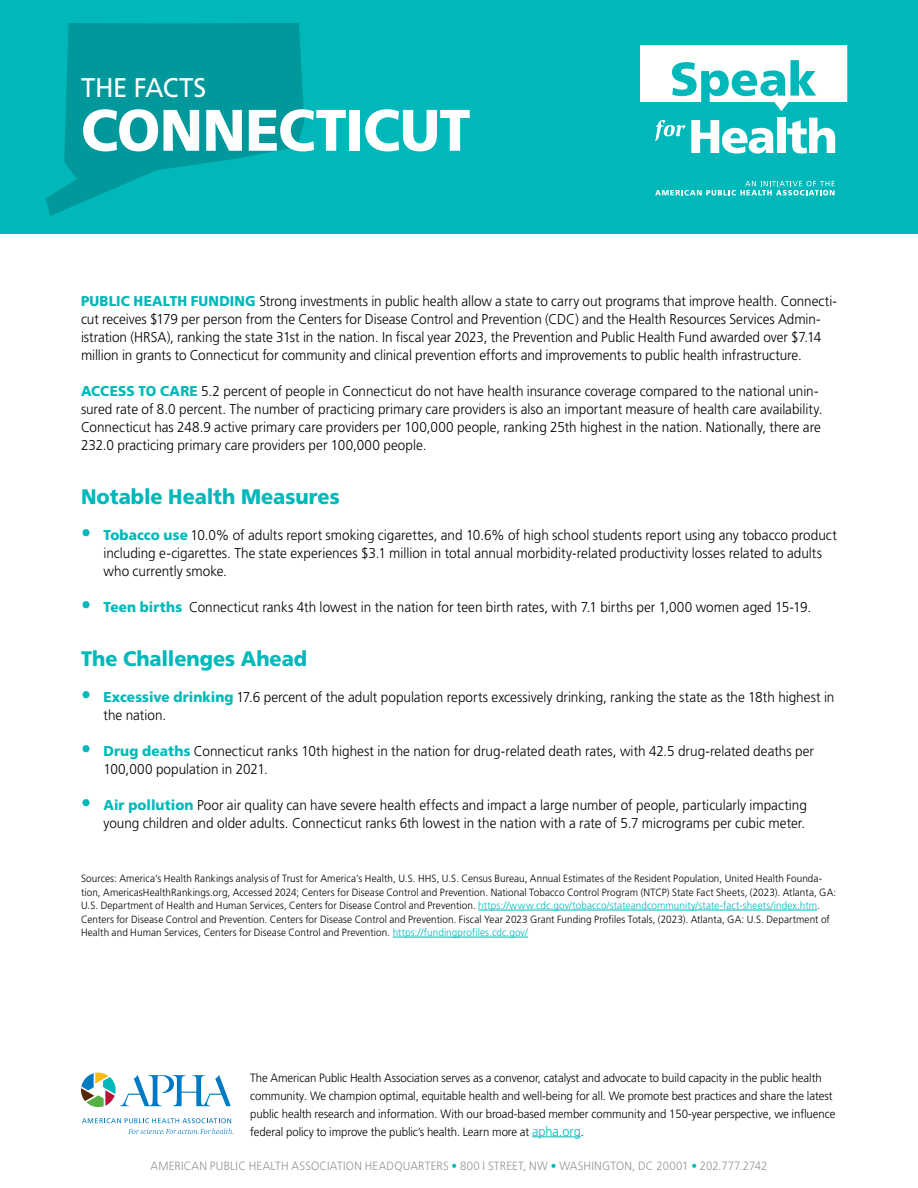
<style>
.page{position:relative;width:918px;height:1188px;background:#fff}
.page>*{position:absolute;margin:0;border:0;box-sizing:border-box;transform-origin:0 0}
.xx_title{font:900 58.5px "Frutiger LT Pro";letter-spacing:-.01em;color:#fff;scale:.95 1}
.xx_title-2{font:27px "Frutiger LT Pro";letter-spacing:-.01em;color:#fff;scale:.95 1}
.xx_head_2{font:900 21px "Frutiger LT Pro";color:#00b8ba;scale:.95 1}
.XX_body_with_run-in{font:300 14.25px/18px "Frutiger LT Pro";color:#000;scale:.95 1}
.t1{font:300 12px/18px "Frutiger LT Pro";letter-spacing:-.005em;color:#000;scale:.95 1}
.t2{font:300 12px "Frutiger LT Pro";letter-spacing:.02em;color:#939598;scale:.95 1}
.xx_source{font:300 10.5px/13.5px "Frutiger LT Pro";letter-spacing:.01em;color:#000;scale:.95 1}
.s1{font-weight:900;color:#00b8ba}
.s2{font-weight:900;font-size:21px;color:#00b8ba}
.s3{color:#00b8ba}
.s4{font-size:13.5px;color:#00b8ba}
</style>
<div class="page">
<div style="left:0;top:0;width:918px;height:234px;background:#00b8ba"></div>
<svg style="left:655px;top:181px;width:180px;height:14px"></svg>
<svg style="left:640px;top:45px;width:207px;height:66px"></svg>
<svg style="left:655px;top:120px;width:30px;height:21px"></svg>
<svg style="left:691px;top:120px;width:83px;height:34px"></svg>
<div style="left:777px;top:118px;width:9px;height:35px;background:#fff"></div>
<svg style="left:787px;top:118px;width:48px;height:36px"></svg>
<hr style="left:532px;top:1137px;width:49px;height:1px;background:#00b8ba">
<svg style="left:128px;top:1129px;width:106px;height:5px"></svg>
<svg style="left:82px;top:1118px;width:149px;height:5px"></svg>
<svg style="left:81px;top:1073px;width:150px;height:34px"></svg>
<svg style="left:46px;top:23px;width:258px;height:193px;fill:#00989a"></svg>
<hr style="left:478px;top:910px;width:339px;height:1px;background:#00b8ba">
<hr style="left:393px;top:937px;width:135px;height:1px;background:#00b8ba">
<p class="xx_title-2" style="left:81px;top:72px;width:133px">THE FACTS</p>
<p class="xx_title" style="left:81px;top:95px;width:411px">CONNECTICUT</p>
<p class="XX_body_with_run-in" style="left:81px;top:292px;width:797px"><span class="s1">PUBLIC HEALTH FUNDING</span> Strong investments in public health allow a state to carry out programs that improve health. Connecti&shy;cut receives $179 per person from the Centers for Disease Control and Prevention (CDC) and the Health Resources Services Admin&shy;istration (HRSA), ranking the state 31st in the nation. In fiscal year 2023, the Prevention and Public Health Fund awarded over $7.14 million in grants to Connecticut for community and clinical prevention efforts and improvements to public health infrastructure.</p>
<p class="XX_body_with_run-in" style="left:81px;top:382px;width:782px"><span class="s1">ACCESS TO CARE</span> 5.2 percent of people in Connecticut do not have health insurance coverage compared to the national unin&shy;sured rate of 8.0 percent. The number of practicing primary care providers is also an important measure of health care availability.<br>Connecticut has 248.9 active primary care providers per 100,000 people, ranking 25th highest in the nation. Nationally, there are 232.0 practicing primary care providers per 100,000 people.</p>
<p class="xx_head_2" style="left:81px;top:484px;width:274px">Notable Health Measures</p>
<p class="XX_body_with_run-in" style="left:104px;top:526px;width:773px;text-indent:-22px"><span class="s2">•</span> <span class="s1">Tobacco use</span> 10.0% of adults report smoking cigarettes, and 10.6% of high school students report using any tobacco product including e-cigarettes. The state experiences $3.1 million in total annual morbidity-related productivity losses related to adults who currently smoke.</p>
<p class="XX_body_with_run-in" style="left:81px;top:598px;width:770px"><span class="s2">•</span> <span class="s1">Teen births</span> Connecticut ranks 4th lowest in the nation for teen birth rates, with 7.1 births per 1,000 women aged 15-19.</p>
<p class="xx_head_2" style="left:81px;top:646px;width:240px">The Challenges Ahead</p>
<p class="XX_body_with_run-in" style="left:104px;top:688px;width:771px;text-indent:-22px"><span class="s2">•</span> <span class="s1">Excessive drinking</span> 17.6 percent of the adult population reports excessively drinking, ranking the state as the 18th highest in the nation.</p>
<p class="XX_body_with_run-in" style="left:104px;top:742px;width:749px;text-indent:-22px"><span class="s2">•</span> <span class="s1">Drug deaths</span> Connecticut ranks 10th highest in the nation for drug-related death rates, with 42.5 drug-related deaths per<br>100,000 population in 2021.</p>
<p class="XX_body_with_run-in" style="left:81px;top:796px;width:766px;text-align:right"><span class="s2">•</span> <span class="s1">Air pollution</span> Poor air quality can have severe health effects and impact a large number of people, particularly impacting young children and older adults. Connecticut ranks 6th lowest in the nation with a rate of 5.7 micrograms per cubic meter.</p>
<p class="xx_source" style="left:81px;top:872px;width:797px">Sources: America’s Health Rankings analysis of Trust for America’s Health, U.S. HHS, U.S. Census Bureau, Annual Estimates of the Resident Population, United Health Founda&shy;tion, AmericasHealthRankings.org, Accessed 2024; Centers for Disease Control and Prevention. National Tobacco Control Program (NTCP) State Fact Sheets, (2023). Atlanta, GA:<br>U.S. Department of Health and Human Services, Centers for Disease Control and Prevention. <span class="s3">https://www.cdc.gov/tobacco/stateandcommunity/state-fact-sheets/index.htm</span>.<br>Centers for Disease Control and Prevention. Centers for Disease Control and Prevention. Fiscal Year 2023 Grant Funding Profiles Totals, (2023). Atlanta, GA: U.S. Department of Health and Human Services, Centers for Disease Control and Prevention. <span class="s3">https://fundingprofiles.cdc.gov/</span></p>
<p class="t1" style="left:250px;top:1068px;width:618px">The American Public Health Association serves as a convenor, catalyst and advocate to build capacity in the public health community. We champion optimal, equitable health and well-being for all. We promote best practices and share the latest public health research and information. With our broad-based member community and 150-year perspective, we influence federal policy to improve the public’s health. Learn more at <span class="s4">apha.org</span>.</p>
<p class="t2" style="left:151px;top:1159px;width:651px">AMERICAN PUBLIC HEALTH ASSOCIATION HEADQUARTERS <span class="s3">•</span> 800 I STREET, NW <span class="s3">•</span> WASHINGTON, DC 20001 <span class="s3">•</span> 202.777.2742</p>
</div>
